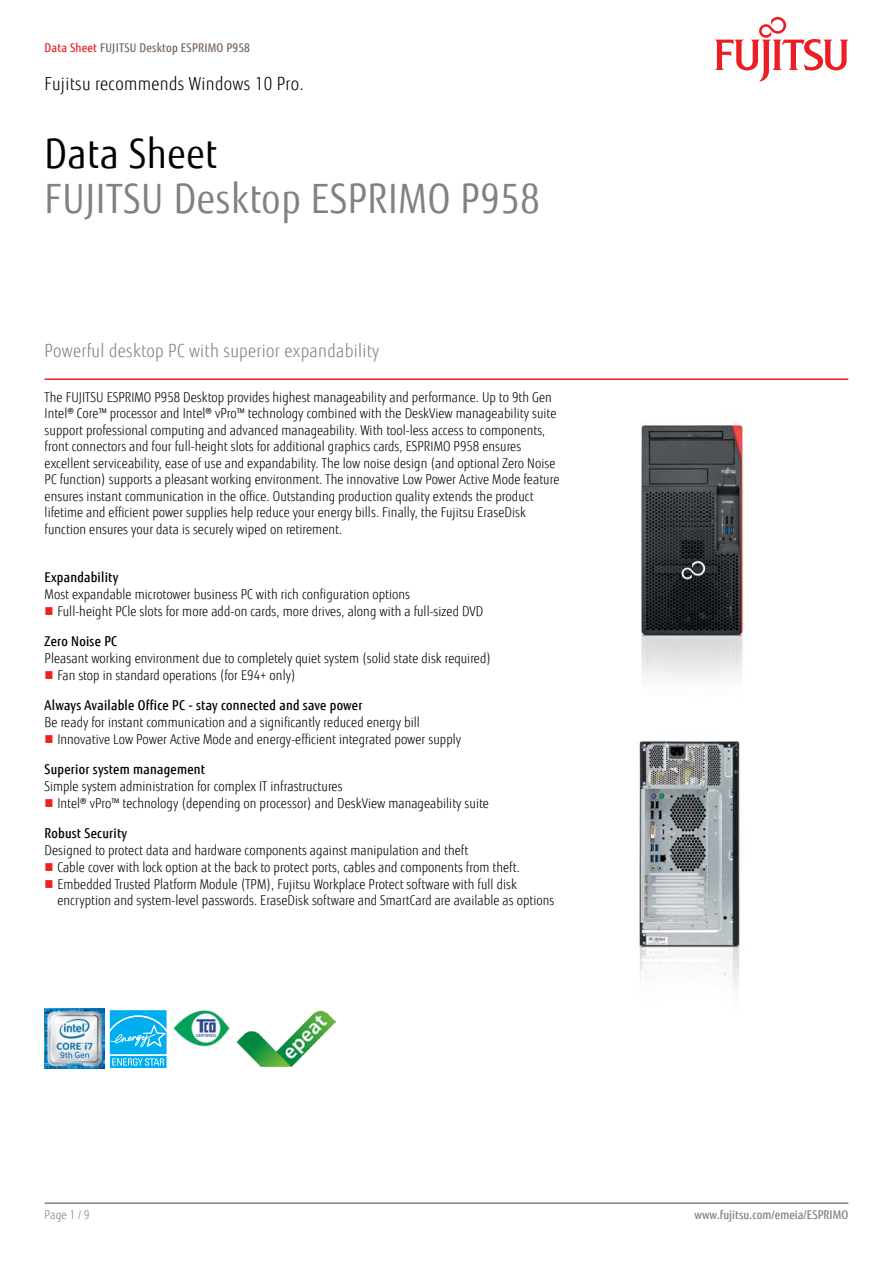
<style>
.page{position:relative;width:893px;height:1263px;background:#fff}
.page>*{position:absolute;margin:0;border:0;box-sizing:border-box;transform-origin:0 0}
.t1{font:40.5px "Fujitsu Sans";letter-spacing:.02em;color:#818280;scale:.9 1}
.t2{font:40.5px "Fujitsu Sans";letter-spacing:.02em;color:#000;scale:.9 1}
.t3{font:300 18px "Fujitsu Sans";letter-spacing:.02em;color:#818280;scale:.9 1}
.t4{font:300 18px "Fujitsu Sans";letter-spacing:.02em;color:#000;scale:.9 1}
.t5{font:300 13.5px/16.5px "Fujitsu Sans";letter-spacing:.005em;color:#000;scale:.9 1}
.t6{font:500 13.5px "Fujitsu Sans";letter-spacing:.02em;color:#000;scale:.9 1}
.t7{font:500 12px "Fujitsu Sans";letter-spacing:.02em;color:#79695e;scale:.9 1}
.t8{font:500 12px "Fujitsu Sans";letter-spacing:.005em;color:#818280;scale:.9 1}
.t9{font:300 12px "Fujitsu Sans";color:#818280;scale:.9 1}
.s1{color:#e92425}
</style>
<div class="page">
<hr style="left:45px;top:1202px;width:803px;height:2px;background:#818280">
<hr style="left:45px;top:378px;width:803px;height:2px;background:#ed1d24">
<svg style="left:715px;top:17px;width:133px;height:65px"></svg>
<img style="left:641px;top:421px;width:103px;height:257px">
<img style="left:639px;top:740px;width:101px;height:247px">
<img style="left:45px;top:1009px;width:59px;height:59px">
<svg style="left:109px;top:1010px;width:58px;height:58px;background:#32bdf1"></svg>
<img style="left:172px;top:1009px;width:58px;height:39px">
<img style="left:236px;top:1010px;width:99px;height:56px">
<p class="t7" style="left:45px;top:40px;width:230px"><span class="s1">Data Sheet</span> FUJITSU Desktop ESPRIMO P958</p>
<h2 class="t4" style="left:45px;top:73px;width:289px">Fujitsu recommends Windows 10 Pro.</h2>
<h1 class="t2" style="left:45px;top:130px;width:193px">Data Sheet</h1>
<h1 class="t1" style="left:45px;top:175px;width:552px">FUJITSU Desktop ESPRIMO P958</h1>
<h2 class="t3" style="left:45px;top:340px;width:373px">Powerful desktop PC with superior expandability</h2>
<p class="t5" style="left:45px;top:389px;width:573px">The FUJITSU ESPRIMO P958 Desktop provides highest manageability and performance. Up to 9th Gen Intel® Core™ processor and Intel® vPro™ technology combined with the DeskView manageability suite support professional computing and advanced manageability. With tool-less access to components, front connectors and four full-height slots for additional graphics cards, ESPRIMO P958 ensures excellent serviceability, ease of use and expandability. The low noise design (and optional Zero Noise PC function) supports a pleasant working environment. The innovative Low Power Active Mode feature ensures instant communication in the office. Outstanding production quality extends the product lifetime and efficient power supplies help reduce your energy bills. Finally, the Fujitsu EraseDisk function ensures your data is securely wiped on retirement.</p>
<p class="t6" style="left:45px;top:568px;width:83px">Expandability</p>
<p class="t5" style="left:57px;top:586px;width:475px;line-height:17.1px;text-indent:-13px">Most expandable microtower business PC with rich configuration options<br>Full-height PCle slots for more add-on cards, more drives, along with a full-sized DVD</p>
<p class="t6" style="left:45px;top:632px;width:82px">Zero Noise PC</p>
<p class="t5" style="left:57px;top:650px;width:483px;line-height:17.1px;text-indent:-13px">Pleasant working environment due to completely quiet system (solid state disk required)<br>Fan stop in standard operations (for E94+ only)</p>
<p class="t6" style="left:45px;top:697px;width:355px">Always Available Office PC - stay connected and save power</p>
<p class="t5" style="left:57px;top:714px;width:450px;line-height:17.1px;text-indent:-13px">Be ready for instant communication and a significantly reduced energy bill<br>Innovative Low Power Active Mode and energy-efficient integrated power supply</p>
<p class="t6" style="left:45px;top:761px;width:180px">Superior system management</p>
<p class="t5" style="left:57px;top:778px;width:481px;line-height:17.1px;text-indent:-13px">Simple system administration for complex IT infrastructures<br>Intel® vPro™ technology (depending on processor) and DeskView manageability suite</p>
<p class="t6" style="left:45px;top:825px;width:93px">Robust Security</p>
<p class="t5" style="left:57px;top:842px;width:554px;text-indent:-13px">Designed to protect data and hardware components against manipulation and theft<br>Cable cover with lock option at the back to protect ports, cables and components from theft.<br>Embedded Trusted Platform Module (TPM), Fujitsu Workplace Protect software with full disk encryption and system-level passwords. EraseDisk software and SmartCard are available as options</p>
<p class="t9" style="left:45px;top:1208px;width:51px">Page 1 / 9</p>
<p class="t8" style="left:694px;top:1208px;width:173px">www.fujitsu.com/emeia/ESPRIMO</p>
</div>
